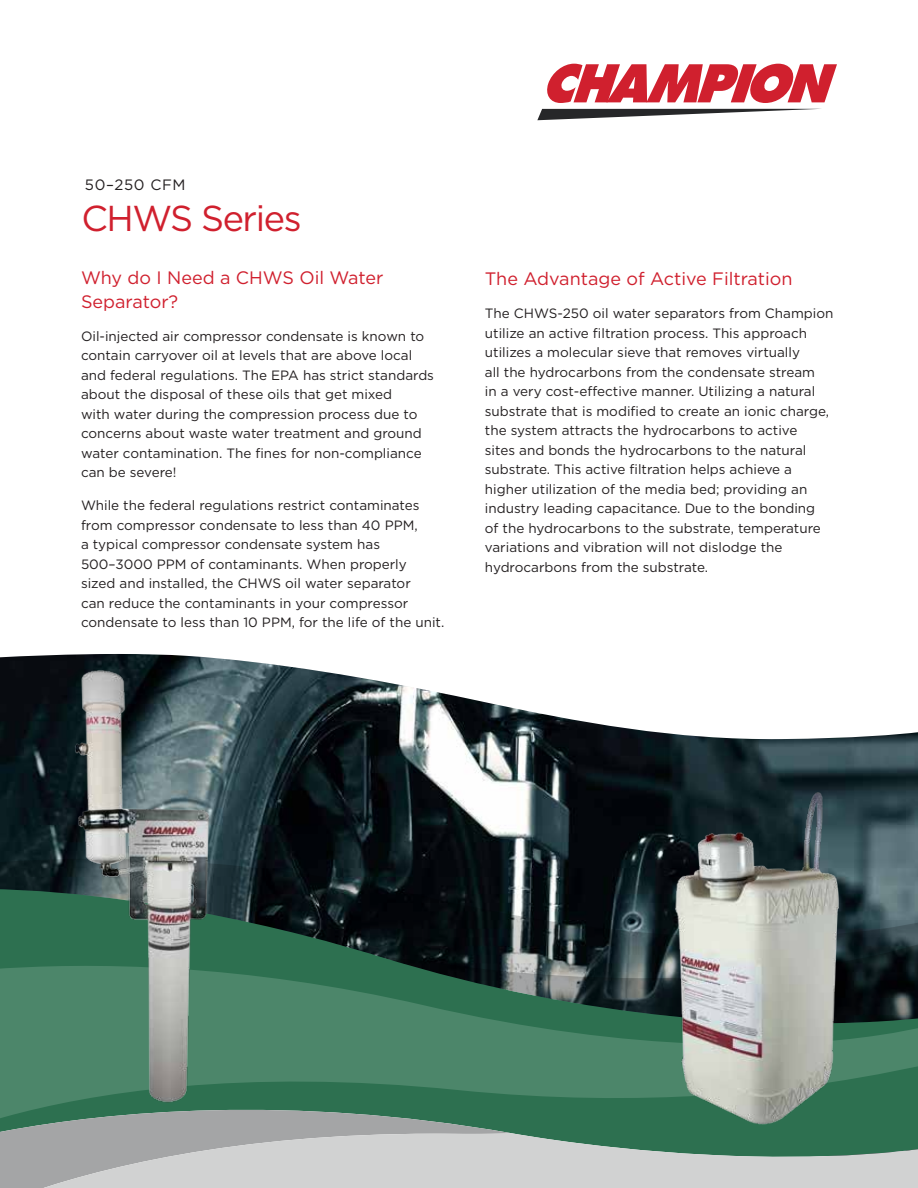
<style>
.page{position:relative;width:918px;height:1188px;background:#fff}
.page>*{position:absolute;margin:0;border:0;box-sizing:border-box;transform-origin:0 0}
.t1{font:36px "Gotham";letter-spacing:-.04em;color:#d0202e}
.t2{font:18px/24px "Gotham";color:#d0202e}
.t3{font:15px "Gotham";color:#231f20}
.t4{font:13.5px/19.5px "Gotham";color:#231f20}
</style>
<div class="page">
<img style="left:0;top:654px;width:918px;height:205px">
<svg style="left:0;top:859px;width:918px;height:30px;background:#192429"></svg>
<svg style="left:0;top:889px;width:918px;height:244px;background:#213b34"></svg>
<svg style="left:0;top:962px;width:918px;height:160px;background:#42785f"></svg>
<svg style="left:0;top:1094px;width:512px;height:94px;background:#668a79"></svg>
<svg style="left:5px;top:1133px;width:913px;height:55px;background:#b5beba"></svg>
<svg style="left:537px;top:109px;width:279px;height:11px"></svg>
<svg style="left:547px;top:64px;width:290px;height:39px"></svg>
<img style="left:634px;top:776px;width:241px;height:362px">
<img style="left:68px;top:665px;width:155px;height:444px">
<p class="t3" style="left:85px;top:175px;width:102px">50–250 CFM</p>
<h1 class="t1" style="left:81px;top:195px;width:222px">CHWS Series</h1>
<h2 class="t2" style="left:81px;top:265px;width:304px">Why do I Need a CHWS Oil Water<br>Separator?</h2>
<p class="t4" style="left:81px;top:326px;width:355px">Oil-injected air compressor condensate is known to contain carryover oil at levels that are above local and federal regulations. The EPA has strict standards about the disposal of these oils that get mixed<br>with water during the compression process due to concerns about waste water treatment and ground water contamination. The fines for non-compliance can be severe!</p>
<p class="t4" style="left:81px;top:495px;width:365px">While the federal regulations restrict contaminates from compressor condensate to less than 40 PPM,<br>a typical compressor condensate system has 500–3000 PPM of contaminants. When properly sized and installed, the CHWS oil water separator<br>can reduce the contaminants in your compressor condensate to less than 10 PPM, for the life of the unit.</p>
<h2 class="t2" style="left:485px;top:267px;width:309px">The Advantage of Active Filtration</h2>
<p class="t4" style="left:485px;top:304px;width:350px">The CHWS-250 oil water separators from Champion utilize an active filtration process. This approach utilizes a molecular sieve that removes virtually<br>all the hydrocarbons from the condensate stream<br>in a very cost-effective manner. Utilizing a natural substrate that is modified to create an ionic charge, the system attracts the hydrocarbons to active<br>sites and bonds the hydrocarbons to the natural substrate. This active filtration helps achieve a higher utilization of the media bed; providing an industry leading capacitance. Due to the bonding<br>of the hydrocarbons to the substrate, temperature variations and vibration will not dislodge the hydrocarbons from the substrate.</p>
</div>
